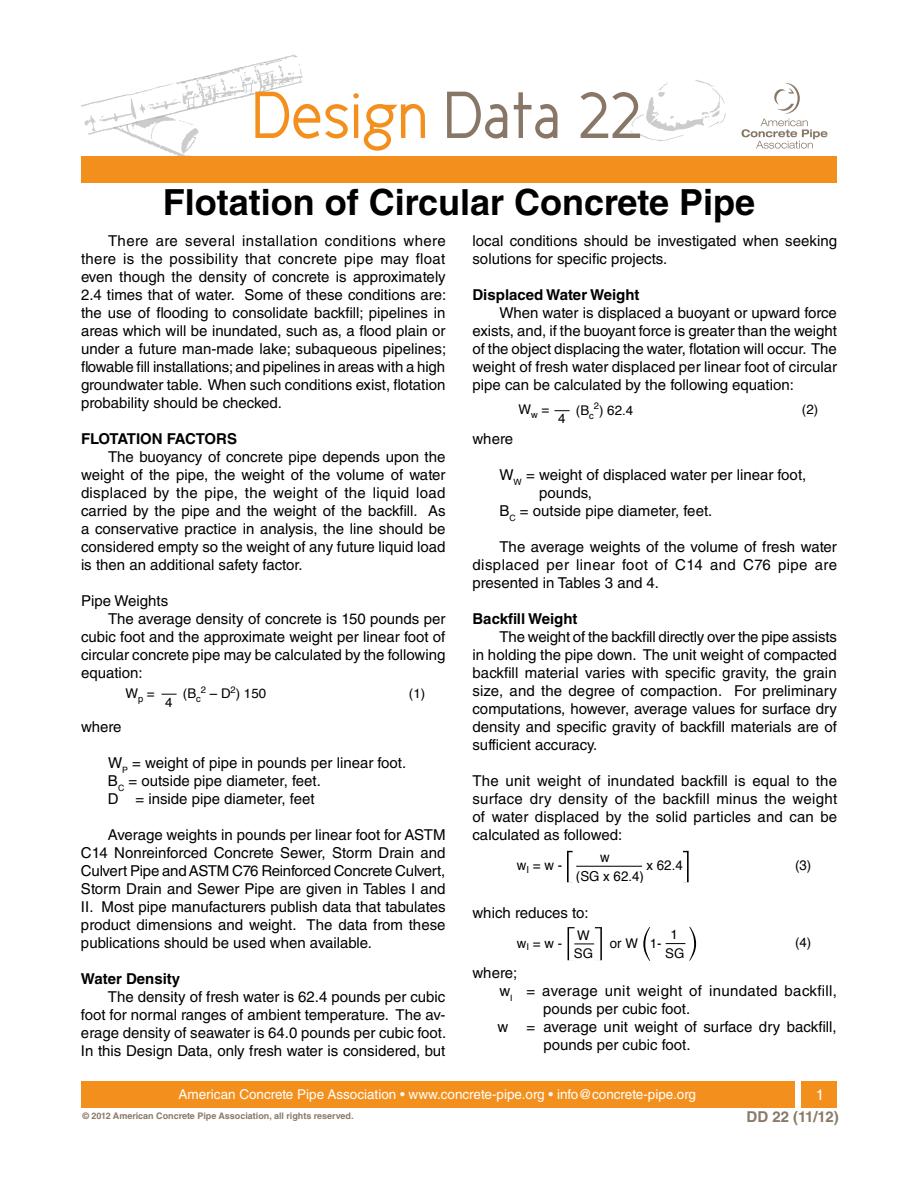
<style>
.page{position:relative;width:918px;height:1188px;background:#fff}
.page>*{position:absolute;margin:0;border:0;box-sizing:border-box;transform-origin:0 0}
.t1{font:67.05px "New Cicle Gordita";color:#f3901d}
.t2{font:700 36px "Helvetica LT Std";color:#000}
.t3{font:15px/18px "Helvetica LT Std";color:#000;text-align:justify}
.t4{font:700 15px "Helvetica LT Std";color:#000}
.t5{font:15px "Helvetica LT Std";letter-spacing:.025em;color:#000}
.t6{font:700 15px "Helvetica LT Std";letter-spacing:-.02em;color:#000}
.t7{font:700 15px "Helvetica LT Std";letter-spacing:-.02em;color:#8a7967}
.t8{font:15px "Helvetica LT Std";color:#fff}
.t9{font:13.8px/18.8px "Helvetica";color:#000}
.t10{font:13.5px "Helvetica LT Std";color:#fff}
.t11{font:13.35px/18.1px "Helvetica";color:#000}
.t12{font:700 9px "Helvetica LT Std";color:#8a7967}
.s1{color:#876}
</style>
<div class="page">
<svg style="left:81px;top:54px;width:222px;height:102px"></svg>
<svg style="left:742px;top:82px;width:86px;height:67px"></svg>
<svg style="left:630px;top:79px;width:96px;height:62px"></svg>
<div style="left:81px;top:156px;width:756px;height:27px;background:#f3901d"></div>
<svg style="left:567px;top:851px;width:6px;height:31px"></svg>
<svg style="left:683px;top:851px;width:6px;height:31px"></svg>
<hr style="left:576px;top:866px;width:66px;height:1px;background:#000">
<svg style="left:568px;top:927px;width:34px;height:33px"></svg>
<svg style="left:666px;top:927px;width:30px;height:33px"></svg>
<svg style="left:643px;top:927px;width:7px;height:33px"></svg>
<svg style="left:161px;top:694px;width:16px;height:1px"></svg>
<svg style="left:554px;top:410px;width:16px;height:1px"></svg>
<div style="left:81px;top:1082px;width:714px;height:26px;background:#f3901d"></div>
<div style="left:801px;top:1082px;width:36px;height:26px;background:#f3901d"></div>
<h1 class="t1" style="left:254px;top:80px;width:390px">Design <span class="s1">Data 22</span></h1>
<h2 class="t2" style="left:163px;top:180px;width:594px">Flotation of Circular Concrete Pipe</h2>
<p class="t3" style="left:81px;top:232px;width:367px;text-indent:27px">There are several installation conditions where there is the possibility that concrete pipe may float even though the density of concrete is approximately 2.4 times that of water. Some of these conditions are: the use of flooding to consolidate backfill; pipelines in areas which will be inundated, such as, a flood plain or under a future man-made lake; subaqueous pipelines; flowable fill installations; and pipelines in areas with a high groundwater table. When such conditions exist, flotation probability should be checked.</p>
<p class="t6" style="left:81px;top:430px;width:158px">FLOTATION FACTORS</p>
<p class="t3" style="left:81px;top:448px;width:366px;text-indent:27px">The buoyancy of concrete pipe depends upon the weight of the pipe, the weight of the volume of water displaced by the pipe, the weight of the liquid load carried by the pipe and the weight of the backfill. As a conservative practice in analysis, the line should be considered empty so the weight of any future liquid load is then an additional safety factor.</p>
<p class="t3" style="left:81px;top:592px;width:89px">Pipe Weights</p>
<p class="t3" style="left:108px;top:610px;width:339px">The average density of concrete is 150 pounds per</p>
<p class="t3" style="left:81px;top:628px;width:366px">cubic foot and the approximate weight per linear foot of</p>
<p class="t3" style="left:81px;top:646px;width:366px">circular concrete pipe may be calculated by the following</p>
<p class="t3" style="left:81px;top:664px;width:63px">equation:</p>
<p class="t3" style="left:472px;top:232px;width:366px">local conditions should be investigated when seeking solutions for specific projects.</p>
<p class="t4" style="left:472px;top:286px;width:169px">Displaced Water Weight</p>
<p class="t3" style="left:472px;top:304px;width:366px;text-indent:27px">When water is displaced a buoyant or upward force exists, and, if the buoyant force is greater than the weight of the object displacing the water, flotation will occur. The weight of fresh water displaced per linear foot of circular pipe can be calculated by the following equation:</p>
<p class="t3" style="left:472px;top:430px;width:42px">where</p>
<p class="t3" style="left:499px;top:466px;width:308px">W<sub>W</sub> = weight of displaced water per linear foot,</p>
<p class="t3" style="left:539px;top:484px;width:55px">pounds,</p>
<p class="t3" style="left:500px;top:502px;width:214px">B<sub>C</sub> = outside pipe diameter, feet.</p>
<p class="t3" style="left:472px;top:538px;width:366px;text-indent:27px">The average weights of the volume of fresh water displaced per linear foot of C14 and C76 pipe are presented in Tables 3 and 4.</p>
<p class="t4" style="left:472px;top:610px;width:107px">Backfill Weight</p>
<p class="t3" style="left:472px;top:628px;width:366px;text-indent:27px">The weight of the backfill directly over the pipe assists in holding the pipe down. The unit weight of compacted backfill material varies with specific gravity, the grain size, and the degree of compaction. For preliminary computations, however, average values for surface dry density and specific gravity of backfill materials are of sufficient accuracy.</p>
<p class="t3" style="left:472px;top:772px;width:366px">The unit weight of inundated backfill is equal to the surface dry density of the backfill minus the weight of water displaced by the solid particles and can be calculated as followed:</p>
<p class="t9" style="left:517px;top:856px;width:47px">w<sub>I</sub> = w -</p>
<p class="t9" style="left:576px;top:848px;width:70px;text-indent:24px">w<br>(SG x 62.4)</p>
<p class="t9" style="left:647px;top:856px;width:38px">x 62.4</p>
<p class="t9" style="left:795px;top:856px;width:18px">(3)</p>
<p class="t3" style="left:472px;top:904px;width:118px">which reduces to:</p>
<p class="t11" style="left:517px;top:934px;width:47px">w<sub>I</sub> = w -</p>
<p class="t11" style="left:610px;top:935px;width:53px">or W 1-</p>
<p class="t11" style="left:518px;top:401px;width:32px">W<sub>w</sub> =</p>
<p class="t11" style="left:576px;top:401px;width:59px">(B<sub>c</sub><sup>2</sup>) 62.4</p>
<p class="t11" style="left:802px;top:401px;width:18px">(2)</p>
<p class="t11" style="left:558px;top:410px;width:9px">4</p>
<p class="t11" style="left:125px;top:684px;width:31px">W<sub>p</sub> =</p>
<p class="t11" style="left:183px;top:685px;width:85px">(B<sub>c</sub><sup>2</sup> – D<sup>2</sup>) 150</p>
<p class="t11" style="left:409px;top:684px;width:18px">(1)</p>
<p class="t11" style="left:165px;top:694px;width:9px">4</p>
<p class="t3" style="left:81px;top:718px;width:42px">where</p>
<p class="t3" style="left:108px;top:754px;width:300px;text-align:left">W<sub>P</sub> = weight of pipe in pounds per linear foot.<br>B<sub>C</sub> = outside pipe diameter, feet.<br>D = inside pipe diameter, feet</p>
<p class="t3" style="left:81px;top:826px;width:366px;text-indent:27px">Average weights in pounds per linear foot for ASTM C14 Nonreinforced Concrete Sewer, Storm Drain and Culvert Pipe and ASTM C76 Reinforced Concrete Culvert, Storm Drain and Sewer Pipe are given in Tables I and II. Most pipe manufacturers publish data that tabulates product dimensions and weight. The data from these publications should be used when available.</p>
<p class="t4" style="left:81px;top:970px;width:101px">Water Density</p>
<p class="t3" style="left:81px;top:988px;width:367px;text-indent:27px">The density of fresh water is 62.4 pounds per cubic foot for normal ranges of ambient temperature. The av&shy;erage density of seawater is 64.0 pounds per cubic foot.<br>In this Design Data, only fresh water is considered, but</p>
<p class="t11" style="left:665px;top:926px;width:21px;text-align:center">1<br>SG</p>
<p class="t11" style="left:574px;top:926px;width:21px">W<br>SG</p>
<p class="t11" style="left:795px;top:934px;width:18px">(4)</p>
<p class="t3" style="left:472px;top:964px;width:46px">where;</p>
<p class="t5" style="left:500px;top:982px;width:339px">w<sub>I</sub> = average unit weight of inundated backfill,</p>
<p class="t3" style="left:543px;top:1000px;width:149px">pounds per cubic foot.</p>
<p class="t3" style="left:498px;top:1018px;width:341px">w = average unit weight of surface dry backfill,</p>
<p class="t3" style="left:543px;top:1036px;width:149px">pounds per cubic foot.</p>
<p class="t10" style="left:179px;top:1086px;width:519px">American Concrete Pipe Association • www.concrete-pipe.org • info@concrete-pipe.org</p>
<p class="t8" style="left:816px;top:1086px;width:10px">1</p>
<p class="t12" style="left:82px;top:1111px;width:273px">© 2012 American Concrete Pipe Association, all rights reserved.</p>
<p class="t7" style="left:747px;top:1108px;width:94px">DD 22 (11/12)</p>
</div>
